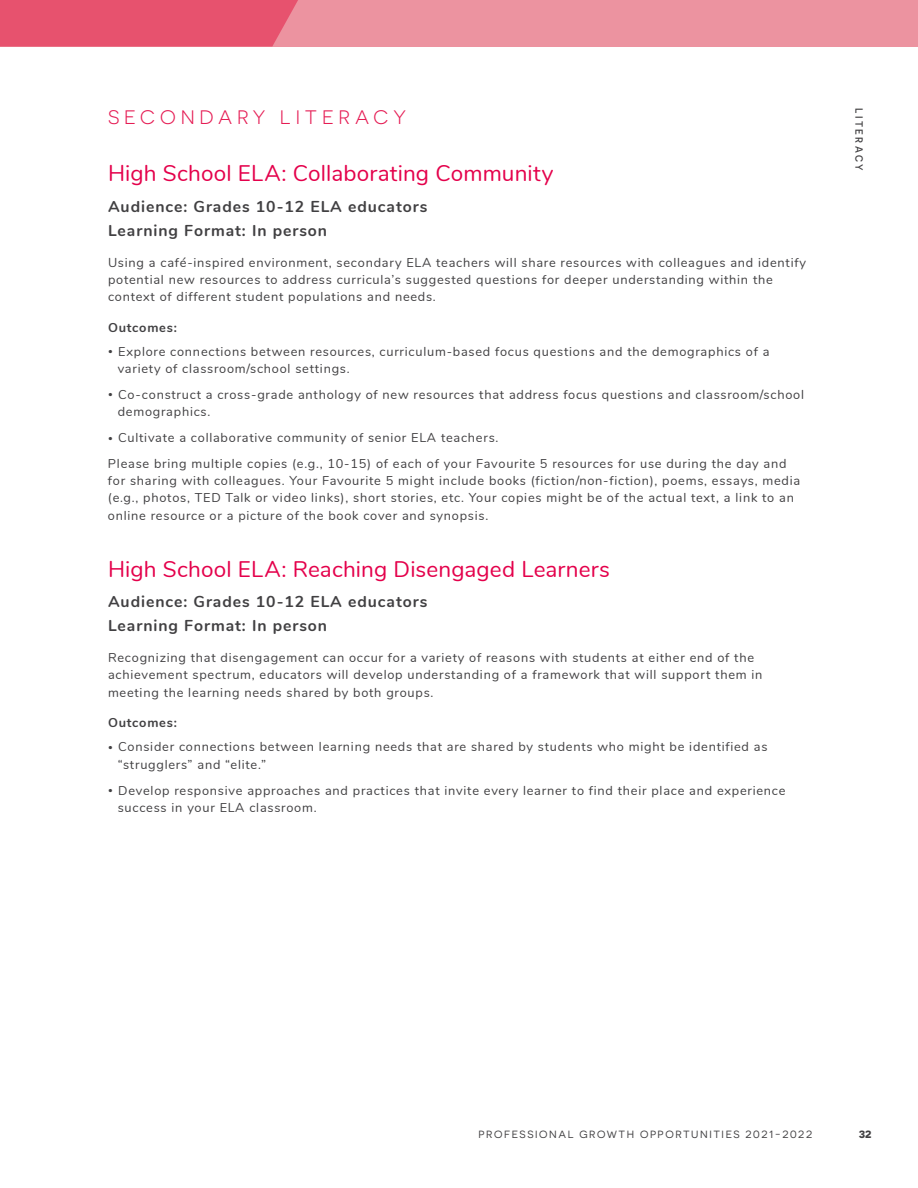
<style>
.page{position:relative;width:918px;height:1188px;background:#fff}
.page>*{position:absolute;margin:0;border:0;box-sizing:border-box;transform-origin:0 0}
.t1{font:22.5px "Nunito";letter-spacing:.005em;color:#e4004b}
.t2{font:19.5px "Novecentosanswide";letter-spacing:.25em;color:#e51c54}
.t3{font:700 15.75px/24px "Nunito";letter-spacing:.06em;color:#414042}
.t4{font:12.75px/17.2px "Nunito";letter-spacing:.06em;color:#414042}
.t5{font:700 12.75px "Nunito";letter-spacing:.06em;color:#414042}
.t6{font:10.5px "Novecentosanswide";letter-spacing:.15em;color:#414042}
.t7{font:500 10.5px "Novecentosans";letter-spacing:.23em;color:#414042}
.t8{font:700 10.5px "Novecentosanswide";color:#414042}
.s1{font-size:9px}
</style>
<div class="page">
<div style="left:0;top:0;width:918px;height:47px;background:#ec93a0"></div>
<div style="left:0;top:0;width:298px;height:46px;background:#e7526e"></div>
<h2 class="t2" style="left:108px;top:106px;width:299px">SECONDARY LITERACY</h2>
<h1 class="t1" style="left:108px;top:157px;width:447px">High School ELA: Collaborating Community</h1>
<p class="t3" style="left:108px;top:193px;width:321px">Audience: Grades 10-12 ELA educators<br>Learning Format: In person</p>
<p class="t4" style="left:108px;top:253px;width:700px">Using a café-inspired environment, secondary ELA teachers will share resources with colleagues and identify potential new resources to address curricula’s suggested questions for deeper understanding within the context of different student populations and needs.</p>
<p class="t5" style="left:108px;top:318px;width:70px">Outcomes:</p>
<p class="t4" style="left:118px;top:342px;width:653px;text-indent:-10px"><span class="s1">•</span> Explore connections between resources, curriculum-based focus questions and the demographics of a variety of classroom/school settings.</p>
<p class="t4" style="left:118px;top:385px;width:688px;text-indent:-10px"><span class="s1">•</span> Co-construct a cross-grade anthology of new resources that address focus questions and classroom/school demographics.</p>
<p class="t4" style="left:108px;top:424px;width:680px;line-height:26px"><span class="s1">•</span> Cultivate a collaborative community of senior ELA teachers.<br>Please bring multiple copies (e.g., 10-15) of each of your Favourite 5 resources for use during the day and</p>
<p class="t4" style="left:108px;top:471px;width:694px">for sharing with colleagues. Your Favourite 5 might include books (fiction/non-fiction), poems, essays, media (e.g., photos, TED Talk or video links), short stories, etc. Your copies might be of the actual text, a link to an online resource or a picture of the book cover and synopsis.</p>
<h1 class="t1" style="left:108px;top:552px;width:504px">High School ELA: Reaching Disengaged Learners</h1>
<p class="t3" style="left:108px;top:589px;width:321px">Audience: Grades 10-12 ELA educators<br>Learning Format: In person</p>
<p class="t4" style="left:108px;top:648px;width:656px">Recognizing that disengagement can occur for a variety of reasons with students at either end of the achievement spectrum, educators will develop understanding of a framework that will support them in meeting the learning needs shared by both groups.</p>
<p class="t5" style="left:108px;top:714px;width:70px">Outcomes:</p>
<p class="t4" style="left:118px;top:738px;width:651px;text-indent:-10px"><span class="s1">•</span> Consider connections between learning needs that are shared by students who might be identified as “strugglers” and “elite.”</p>
<p class="t4" style="left:118px;top:781px;width:669px;text-indent:-10px"><span class="s1">•</span> Develop responsive approaches and practices that invite every learner to find their place and experience success in your ELA classroom.</p>
<p class="t7" style="left:865px;top:108px;width:64px;rotate:90deg">LITERACY</p>
<p class="t6" style="left:479px;top:1129px;width:335px">PROFESSIONAL GROWTH OPPORTUNITIES 2021-2022</p>
<p class="t8" style="left:859px;top:1128px;width:14px">32</p>
</div>
